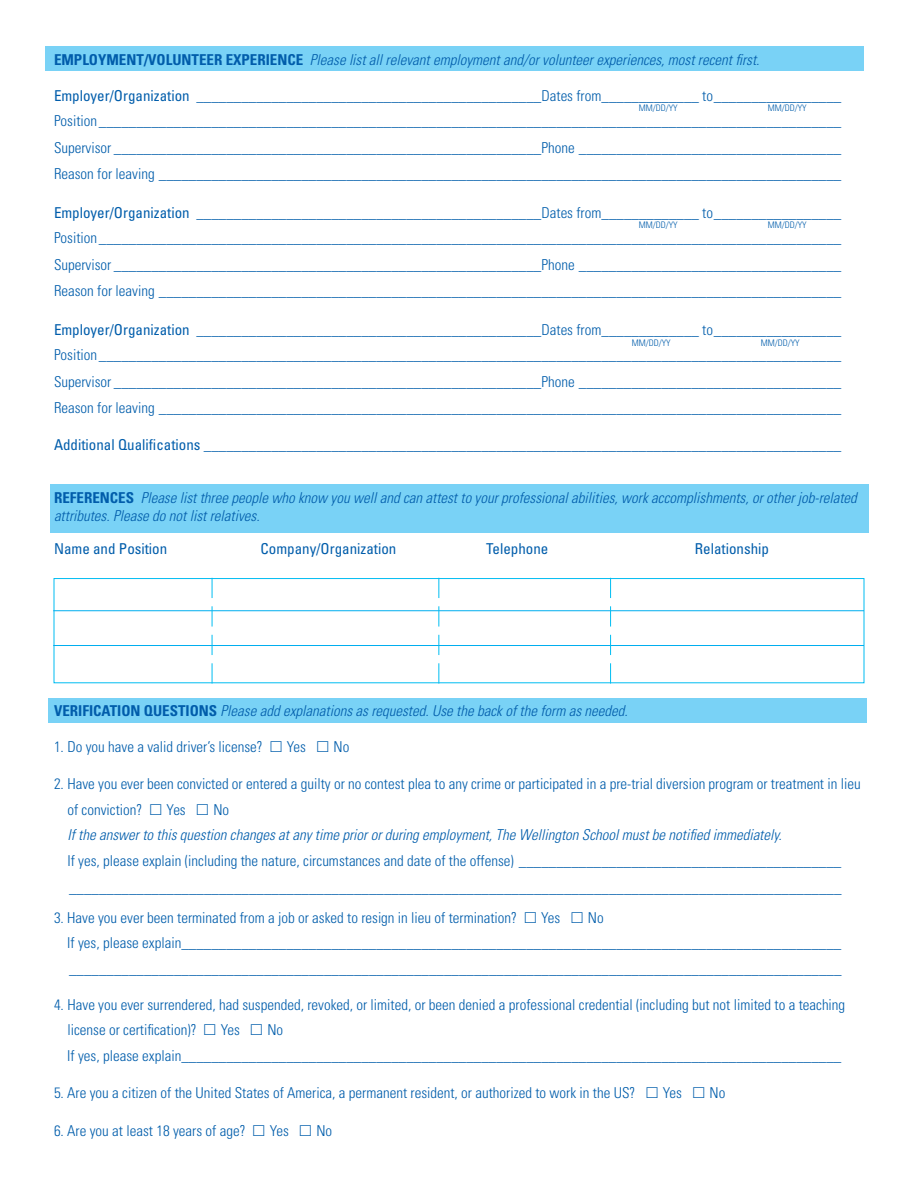
<style>
.page{position:relative;width:918px;height:1188px;background:#fff}
.page>*{position:absolute;margin:0;border:0;box-sizing:border-box;transform-origin:0 0}
.t1{font:300 condensed 15px/25.5px "Univers LT Std";color:#015dab}
.t2{font:italic 300 condensed 15px/18px "Univers LT Std";color:#015dab}
.t3{font:condensed 15px "Univers LT Std";color:#015dab}
.t4{font:300 condensed 9px "Univers LT Std";color:#015dab}
.s1{font-weight:700;font-style:normal}
.s2{font-weight:400}
</style>
<div class="page">
<div style="left:46px;top:46px;width:818px;height:25px;background:#79d2f6"></div>
<div style="left:49px;top:699px;width:818px;height:24px;background:#79d2f6"></div>
<div style="left:50px;top:484px;width:818px;height:48px;background:#79d2f6"></div>
<div style="left:54px;top:578px;width:810px;height:105px;border:1px solid #01bdf2"></div>
<hr style="left:53px;top:610px;width:811px;height:1px;background:#00aeef">
<hr style="left:53px;top:645px;width:811px;height:1px;background:#00aeef">
<svg style="left:212px;top:663px;width:1px;height:21px"></svg>
<svg style="left:212px;top:635px;width:1px;height:20px"></svg>
<svg style="left:212px;top:606px;width:1px;height:21px"></svg>
<svg style="left:212px;top:578px;width:1px;height:20px"></svg>
<svg style="left:438px;top:663px;width:1px;height:21px"></svg>
<svg style="left:438px;top:635px;width:1px;height:20px"></svg>
<svg style="left:438px;top:606px;width:1px;height:21px"></svg>
<svg style="left:438px;top:578px;width:1px;height:20px"></svg>
<svg style="left:610px;top:663px;width:1px;height:21px"></svg>
<svg style="left:610px;top:635px;width:1px;height:20px"></svg>
<svg style="left:610px;top:606px;width:1px;height:21px"></svg>
<svg style="left:610px;top:578px;width:1px;height:20px"></svg>
<p class="t2" style="left:54px;top:51px;width:707px"><span class="s1">EMPLOYMENT/VOLUNTEER EXPERIENCE</span> Please list all relevant employment and/or volunteer experiences, most recent first.</p>
<p class="t1" style="left:54px;top:83px;width:789px"><span class="s2">Employer/Organization</span> ______________________________________________Dates from_____________ to_________________</p>
<p class="t1" style="left:54px;top:108px;width:789px">Position___________________________________________________________________________________________________</p>
<p class="t1" style="left:54px;top:135px;width:789px">Supervisor _________________________________________________________Phone ___________________________________</p>
<p class="t1" style="left:54px;top:161px;width:789px">Reason for leaving ___________________________________________________________________________________________</p>
<p class="t1" style="left:54px;top:200px;width:789px"><span class="s2">Employer/Organization</span> ______________________________________________Dates from_____________ to_________________</p>
<p class="t1" style="left:54px;top:225px;width:789px">Position___________________________________________________________________________________________________</p>
<p class="t1" style="left:54px;top:252px;width:789px">Supervisor _________________________________________________________Phone ___________________________________</p>
<p class="t1" style="left:54px;top:278px;width:789px">Reason for leaving ___________________________________________________________________________________________</p>
<p class="t1" style="left:54px;top:317px;width:789px"><span class="s2">Employer/Organization</span> ______________________________________________Dates from_____________ to_________________</p>
<p class="t1" style="left:54px;top:342px;width:789px">Position___________________________________________________________________________________________________</p>
<p class="t1" style="left:54px;top:369px;width:789px">Supervisor _________________________________________________________Phone ___________________________________</p>
<p class="t1" style="left:54px;top:395px;width:789px">Reason for leaving ___________________________________________________________________________________________</p>
<p class="t3" style="left:54px;top:436px;width:789px">Additional Qualifications _____________________________________________________________________________________</p>
<p class="t2" style="left:54px;top:489px;width:804px"><span class="s1">REFERENCES</span> Please list three people who know you well and can attest to your professional abilities, work accomplishments, or other job-related attributes. Please do not list relatives.</p>
<p class="t3" style="left:54px;top:539px;width:115px">Name and Position</p>
<p class="t3" style="left:261px;top:539px;width:137px">Company/Organization</p>
<p class="t3" style="left:486px;top:539px;width:64px">Telephone</p>
<p class="t3" style="left:695px;top:539px;width:76px">Relationship</p>
<p class="t4" style="left:639px;top:103px;width:41px">MM/DD/YY</p>
<p class="t4" style="left:768px;top:103px;width:41px">MM/DD/YY</p>
<p class="t4" style="left:639px;top:219px;width:41px">MM/DD/YY</p>
<p class="t4" style="left:768px;top:219px;width:41px">MM/DD/YY</p>
<p class="t4" style="left:632px;top:337px;width:41px">MM/DD/YY</p>
<p class="t4" style="left:761px;top:337px;width:41px">MM/DD/YY</p>
<p class="t2" style="left:54px;top:702px;width:575px"><span class="s1">VERIFICATION QUESTIONS</span> Please add explanations as requested. Use the back of the form as needed.</p>
<p class="t1" style="left:54px;top:734px;width:210px">1. Do you have a valid driver’s license?</p>
<p class="t1" style="left:287px;top:734px;width:21px">Yes</p>
<p class="t1" style="left:334px;top:734px;width:17px">No</p>
<p class="t1" style="left:68px;top:771px;width:795px;text-indent:-14px">2. Have you ever been convicted or entered a guilty or no contest plea to any crime or participated in a pre-trial diversion program or treatment in lieu of conviction?</p>
<p class="t1" style="left:167px;top:797px;width:21px">Yes</p>
<p class="t1" style="left:213px;top:797px;width:17px">No</p>
<p class="t2" style="left:68px;top:826px;width:716px">If the answer to this question changes at any time prior or during employment, The Wellington School must be notified immediately.</p>
<p class="t1" style="left:68px;top:848px;width:775px">If yes, please explain (including the nature, circumstances and date of the offense) ___________________________________________</p>
<p class="t1" style="left:69px;top:875px;width:774px">_______________________________________________________________________________________________________</p>
<p class="t1" style="left:54px;top:905px;width:465px">3. Have you ever been terminated from a job or asked to resign in lieu of termination?</p>
<p class="t1" style="left:541px;top:905px;width:21px">Yes</p>
<p class="t1" style="left:588px;top:905px;width:17px">No</p>
<p class="t1" style="left:67px;top:930px;width:776px">If yes, please explain________________________________________________________________________________________</p>
<p class="t1" style="left:69px;top:956px;width:774px">_______________________________________________________________________________________________________</p>
<p class="t1" style="left:68px;top:992px;width:779px;text-indent:-14px">4. Have you ever surrendered, had suspended, revoked, or limited, or been denied a professional credential (including but not limited to a teaching license or certification)?</p>
<p class="t1" style="left:221px;top:1017px;width:21px">Yes</p>
<p class="t1" style="left:267px;top:1017px;width:17px">No</p>
<p class="t1" style="left:67px;top:1043px;width:776px">If yes, please explain________________________________________________________________________________________</p>
<p class="t1" style="left:54px;top:1080px;width:583px">5. Are you a citizen of the United States of America, a permanent resident, or authorized to work in the US?</p>
<p class="t1" style="left:663px;top:1080px;width:21px">Yes</p>
<p class="t1" style="left:710px;top:1080px;width:17px">No</p>
<p class="t1" style="left:54px;top:1118px;width:193px">6. Are you at least 18 years of age?</p>
<p class="t1" style="left:270px;top:1118px;width:21px">Yes</p>
<p class="t1" style="left:316px;top:1118px;width:17px">No</p>
</div>
